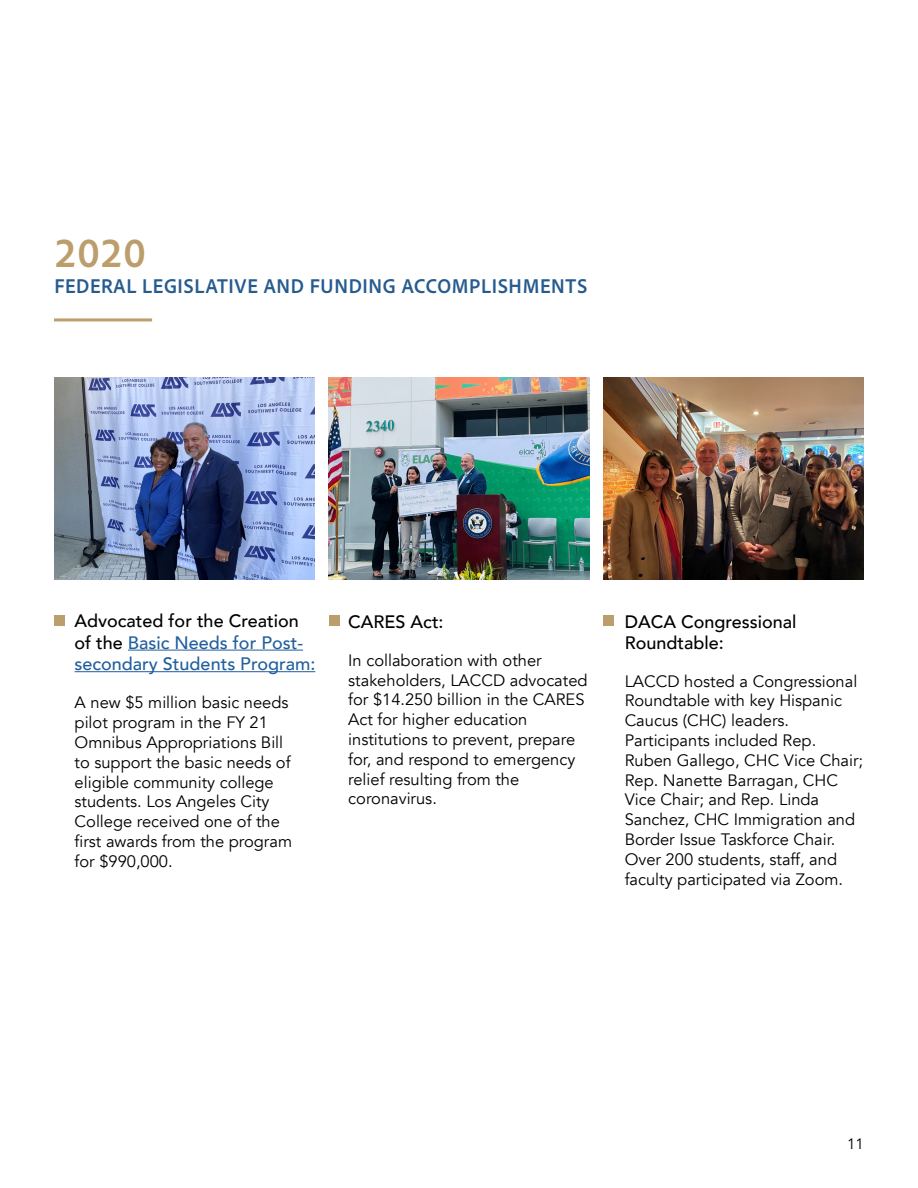
<style>
.page{position:relative;width:918px;height:1188px;background:#fff}
.page>*{position:absolute;margin:0;border:0;box-sizing:border-box;transform-origin:0 0}
.Heading_3{font:700 43.05px "Adobe Clean UX";color:#bb9e6c}
.Subheading_5{font:700 21px "Adobe Clean UX";color:#265b8f}
.Subheading_6{font:500 18px/21.6px "Avenir";color:#215e9e}
.Subheading_6-2{font:500 18px/21.6px "Avenir";color:#000}
.t1{font:16.5px/19.8px "Avenir";color:#000}
.t2{font:15px "Avenir";color:#000}
.s1{color:#000}
</style>
<div class="page">
<hr style="left:54px;top:318px;width:98px;height:3px;background:#bb9e6c">
<img style="left:54px;top:377px;width:260px;height:203px">
<img style="left:329px;top:377px;width:260px;height:203px">
<img style="left:604px;top:377px;width:260px;height:203px">
<hr style="left:128px;top:650px;width:175px;height:1px;background:#215e9e">
<hr style="left:75px;top:671px;width:240px;height:1px;background:#215e9e">
<div style="left:329px;top:615px;width:11px;height:11px;background:#bb9e6c"></div>
<div style="left:603px;top:615px;width:11px;height:11px;background:#bb9e6c"></div>
<div style="left:54px;top:615px;width:11px;height:11px;background:#bb9e6c"></div>
<p class="Heading_3" style="left:54px;top:225px;width:94px">2020</p>
<p class="Subheading_5" style="left:54px;top:273px;width:535px">FEDERAL LEGISLATIVE AND FUNDING ACCOMPLISHMENTS</p>
<p class="Subheading_6" style="left:75px;top:609px;width:242px"><span class="s1">Advocated for the Creation of the</span> Basic Needs for Post&shy;secondary Students Program:</p>
<p class="Subheading_6-2" style="left:348px;top:610px;width:97px">CARES Act:</p>
<p class="Subheading_6-2" style="left:625px;top:610px;width:173px">DACA Congressional<br>Roundtable:</p>
<p class="t1" style="left:75px;top:693px;width:219px">A new $5 million basic needs pilot program in the FY 21<br>Omnibus Appropriations Bill to support the basic needs of eligible community college students. Los Angeles City<br>College received one of the first awards from the program for $990,000.</p>
<p class="t1" style="left:348px;top:651px;width:241px">In collaboration with other stakeholders, LACCD advocated for $14.250 billion in the CARES<br>Act for higher education institutions to prevent, prepare for, and respond to emergency relief resulting from the coronavirus.</p>
<p class="t1" style="left:625px;top:671px;width:240px">LACCD hosted a Congressional<br>Roundtable with key Hispanic<br>Caucus (CHC) leaders.<br>Participants included Rep.<br>Ruben Gallego, CHC Vice Chair;<br>Rep. Nanette Barragan, CHC<br>Vice Chair; and Rep. Linda<br>Sanchez, CHC Immigration and<br>Border Issue Taskforce Chair.<br>Over 200 students, staff, and faculty participated via Zoom.</p>
<p class="t2" style="left:847px;top:1135px;width:18px">11</p>
</div>
